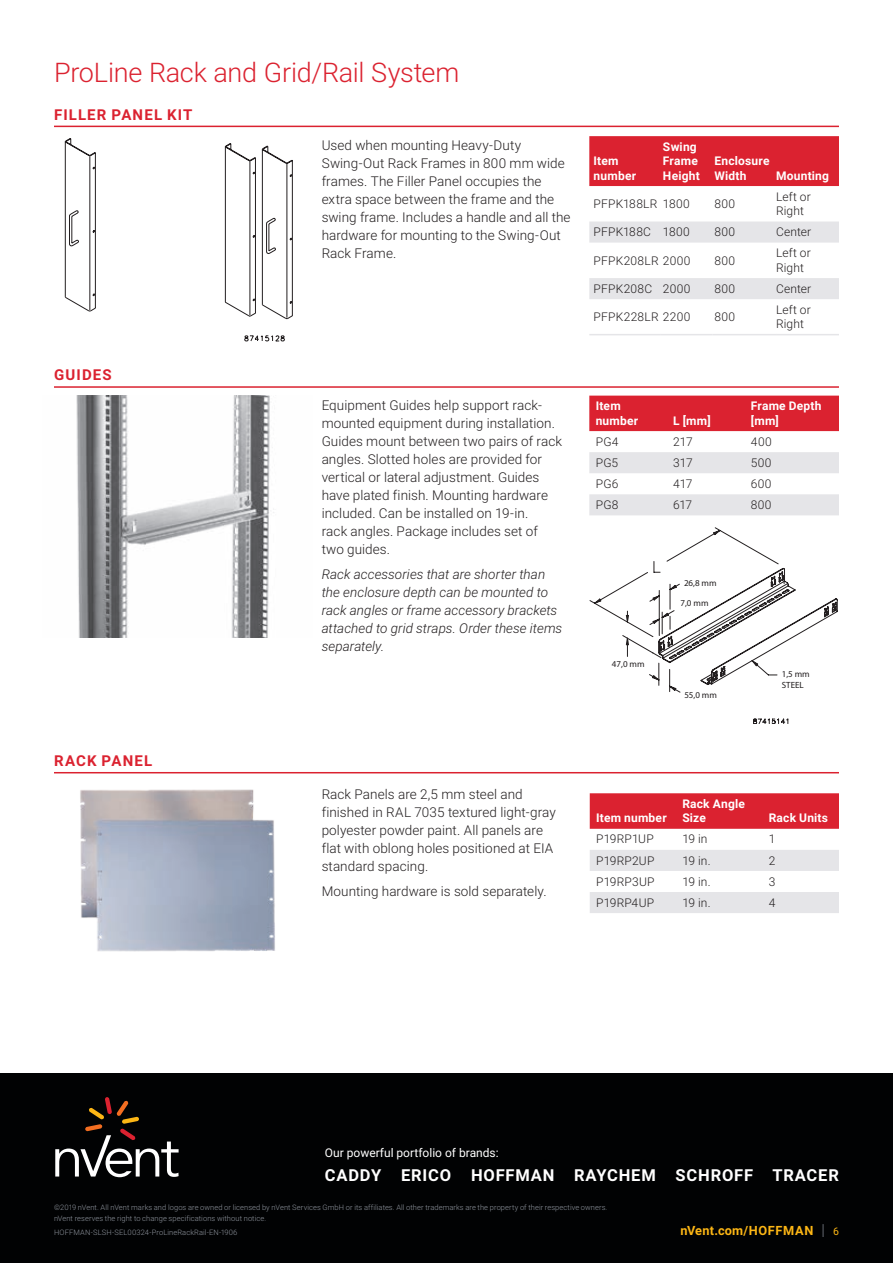
<style>
.page{position:relative;width:893px;height:1263px;background:#fff}
.page>*{position:absolute;margin:0;border:0;box-sizing:border-box;transform-origin:0 0}
.t1{font:300 27px "Roboto";letter-spacing:-.01em;color:#db2230}
.t2{font:700 16.5px "Roboto";letter-spacing:.05em;color:#fff}
.Subheading_Level_1{font:700 15px "Roboto";letter-spacing:.075em;color:#db2230}
.Body_Text{font:300 13.5px/18px "Roboto";letter-spacing:.005em;color:#231f20}
.Body_Text-2{font:italic 300 13.5px/18px "Roboto";letter-spacing:.005em;color:#231f20}
.t3{font:700 12.75px "Roboto";letter-spacing:.035em;color:#fcb615}
.table_text{font:300 12px/14.4px "Roboto";letter-spacing:.015em;color:#231f20}
.table_text__header{font:700 12px/14.4px "Roboto";letter-spacing:.02em;color:#fff}
.t4{font:12px "Roboto";color:#fff}
.t5{font:9px/10.8px "Myriad";color:#231f20}
.t6{font:300 7.5px/10.5px "Roboto";letter-spacing:.01em;color:#8f959e}
.s1{font-weight:300;font-size:15.3px;color:#8f959e}
.s2{font-weight:400;font-size:10.5px}
</style>
<div class="page">
<div style="left:0;top:1073px;width:893px;height:190px;background:#010203"></div>
<svg style="left:55px;top:1097px;width:124px;height:80px"></svg>
<div style="left:589px;top:136px;width:250px;height:50px;background:#db2230"></div>
<svg style="left:589px;top:221px;width:250px;height:78px"></svg>
<hr style="left:589px;top:334px;width:72px;height:1px;background:#e5e5e8">
<hr style="left:661px;top:334px;width:51px;height:1px;background:#e5e5e8">
<hr style="left:712px;top:334px;width:64px;height:1px;background:#e5e5e8">
<hr style="left:776px;top:334px;width:63px;height:1px;background:#e5e5e8">
<svg style="left:65px;top:138px;width:228px;height:204px"></svg>
<hr style="left:54px;top:126px;width:785px;height:1px;background:#db2230">
<img style="left:76px;top:396px;width:198px;height:241px">
<img style="left:80px;top:789px;width:195px;height:163px">
<svg style="left:590px;top:527px;width:199px;height:197px"></svg>
<svg style="left:626px;top:568px;width:212px;height:117px"></svg>
<div style="left:589px;top:396px;width:250px;height:35px;background:#db2230"></div>
<svg style="left:589px;top:452px;width:250px;height:63px"></svg>
<div style="left:590px;top:793px;width:249px;height:36px;background:#db2230"></div>
<svg style="left:590px;top:850px;width:249px;height:63px"></svg>
<hr style="left:54px;top:386px;width:785px;height:2px;background:#db2230">
<hr style="left:54px;top:772px;width:785px;height:1px;background:#db2230">
<p class="t1" style="left:54px;top:54px;width:407px">ProLine Rack and Grid/Rail System</p>
<p class="Subheading_Level_1" style="left:54px;top:104px;width:140px">FILLER PANEL KIT</p>
<p class="Subheading_Level_1" style="left:54px;top:364px;width:59px">GUIDES</p>
<p class="Subheading_Level_1" style="left:54px;top:750px;width:100px">RACK PANEL</p>
<p class="Body_Text" style="left:322px;top:136px;width:250px">Used when mounting Heavy-Duty Swing-Out Rack Frames in 800 mm wide frames. The Filler Panel occupies the extra space between the frame and the swing frame. Includes a handle and all the hardware for mounting to the Swing-Out Rack Frame.</p>
<p class="table_text__header" style="left:594px;top:153px;width:44px">Item number</p>
<p class="table_text__header" style="left:663px;top:139px;width:38px">Swing<br>Frame<br>Height</p>
<p class="table_text__header" style="left:714px;top:153px;width:57px">Enclosure<br>Width</p>
<p class="table_text__header" style="left:776px;top:168px;width:55px">Mounting</p>
<p class="table_text" style="left:594px;top:196px;width:65px">PFPK188LR</p>
<p class="table_text" style="left:663px;top:196px;width:28px">1800</p>
<p class="table_text" style="left:714px;top:196px;width:22px">800</p>
<p class="table_text" style="left:776px;top:189px;width:36px">Left or<br>Right</p>
<p class="table_text" style="left:594px;top:224px;width:59px">PFPK188C</p>
<p class="table_text" style="left:663px;top:224px;width:28px">1800</p>
<p class="table_text" style="left:714px;top:224px;width:22px">800</p>
<p class="table_text" style="left:776px;top:224px;width:37px">Center</p>
<p class="table_text" style="left:594px;top:253px;width:98px">PFPK208LR 2000</p>
<p class="table_text" style="left:714px;top:253px;width:22px">800</p>
<p class="table_text" style="left:776px;top:245px;width:36px">Left or<br>Right</p>
<p class="table_text" style="left:594px;top:281px;width:60px">PFPK208C</p>
<p class="table_text" style="left:663px;top:281px;width:29px">2000</p>
<p class="table_text" style="left:714px;top:281px;width:22px">800</p>
<p class="table_text" style="left:776px;top:281px;width:37px">Center</p>
<p class="table_text" style="left:594px;top:309px;width:98px">PFPK228LR 2200</p>
<p class="table_text" style="left:714px;top:309px;width:22px">800</p>
<p class="table_text" style="left:776px;top:302px;width:36px">Left or<br>Right</p>
<p class="Body_Text" style="left:322px;top:396px;width:242px">Equipment Guides help support rack&shy;mounted equipment during installation.<br>Guides mount between two pairs of rack angles. Slotted holes are provided for vertical or lateral adjustment. Guides have plated finish. Mounting hardware included. Can be installed on 19-in.<br>rack angles. Package includes set of two guides.</p>
<p class="Body_Text-2" style="left:322px;top:565px;width:242px">Rack accessories that are shorter than the enclosure depth can be mounted to rack angles or frame accessory brackets attached to grid straps. Order these items separately.</p>
<p class="table_text__header" style="left:596px;top:398px;width:44px">Item number</p>
<p class="table_text__header" style="left:673px;top:413px;width:39px">L [mm]</p>
<p class="table_text__header" style="left:751px;top:398px;width:72px">Frame Depth [mm]</p>
<p class="table_text" style="left:596px;top:434px;width:24px">PG4</p>
<p class="table_text" style="left:673px;top:434px;width:21px">217</p>
<p class="table_text" style="left:751px;top:434px;width:22px">400</p>
<p class="table_text" style="left:596px;top:455px;width:24px">PG5</p>
<p class="table_text" style="left:673px;top:455px;width:21px">317</p>
<p class="table_text" style="left:751px;top:455px;width:22px">500</p>
<p class="table_text" style="left:596px;top:476px;width:24px">PG6</p>
<p class="table_text" style="left:673px;top:476px;width:21px">417</p>
<p class="table_text" style="left:751px;top:476px;width:22px">600</p>
<p class="table_text" style="left:596px;top:497px;width:24px">PG8</p>
<p class="table_text" style="left:673px;top:497px;width:20px">617</p>
<p class="table_text" style="left:751px;top:497px;width:22px">800</p>
<p class="t5" style="left:612px;top:659px;width:34px">47,0 mm</p>
<p class="t5" style="left:684px;top:578px;width:34px">26,8 mm</p>
<p class="t5" style="left:680px;top:598px;width:30px">7,0 mm</p>
<p class="t5" style="left:684px;top:690px;width:34px">55,0 mm</p>
<p class="t5" style="left:782px;top:669px;width:30px">1,5 mm<br>STEEL</p>
<p class="Body_Text" style="left:322px;top:785px;width:236px">Rack Panels are 2,5 mm steel and finished in RAL 7035 textured light-gray polyester powder paint. All panels are flat with oblong holes positioned at EIA standard spacing.</p>
<p class="Body_Text" style="left:322px;top:881px;width:227px">Mounting hardware is sold separately.</p>
<p class="table_text__header" style="left:596px;top:810px;width:72px">Item number</p>
<p class="table_text__header" style="left:682px;top:796px;width:64px">Rack Angle<br>Size</p>
<p class="table_text__header" style="left:769px;top:810px;width:61px">Rack Units</p>
<p class="table_text" style="left:596px;top:831px;width:59px">P19RP1UP</p>
<p class="table_text" style="left:682px;top:831px;width:27px">19 in</p>
<p class="table_text" style="left:769px;top:831px;width:8px">1</p>
<p class="table_text" style="left:596px;top:853px;width:60px">P19RP2UP</p>
<p class="table_text" style="left:682px;top:853px;width:30px">19 in.</p>
<p class="table_text" style="left:769px;top:853px;width:8px">2</p>
<p class="table_text" style="left:596px;top:874px;width:60px">P19RP3UP</p>
<p class="table_text" style="left:682px;top:874px;width:30px">19 in.</p>
<p class="table_text" style="left:769px;top:874px;width:8px">3</p>
<p class="table_text" style="left:596px;top:895px;width:60px">P19RP4UP</p>
<p class="table_text" style="left:682px;top:895px;width:30px">19 in.</p>
<p class="table_text" style="left:769px;top:895px;width:8px">4</p>
<p class="t4" style="left:325px;top:1144px;width:175px">Our powerful portfolio of brands:</p>
<p class="t2" style="left:325px;top:1163px;width:516px">CADDY ERICO HOFFMAN RAYCHEM SCHROFF TRACER</p>
<p class="t6" style="left:54px;top:1202px;width:555px">©2019 nVent. All nVent marks and logos are owned or licensed by nVent Services GmbH or its affiliates. All other trademarks are the property of their respective owners. nVent reserves the right to change specifications without notice.</p>
<p class="t6" style="left:54px;top:1227px;width:185px">HOFFMAN-SLSH-SEL00324-ProLineRackRail-EN-1906</p>
<p class="t3" style="left:680px;top:1222px;width:160px">nVent.com/HOFFMAN <span class="s1">|</span> <span class="s2">6</span></p>
</div>
